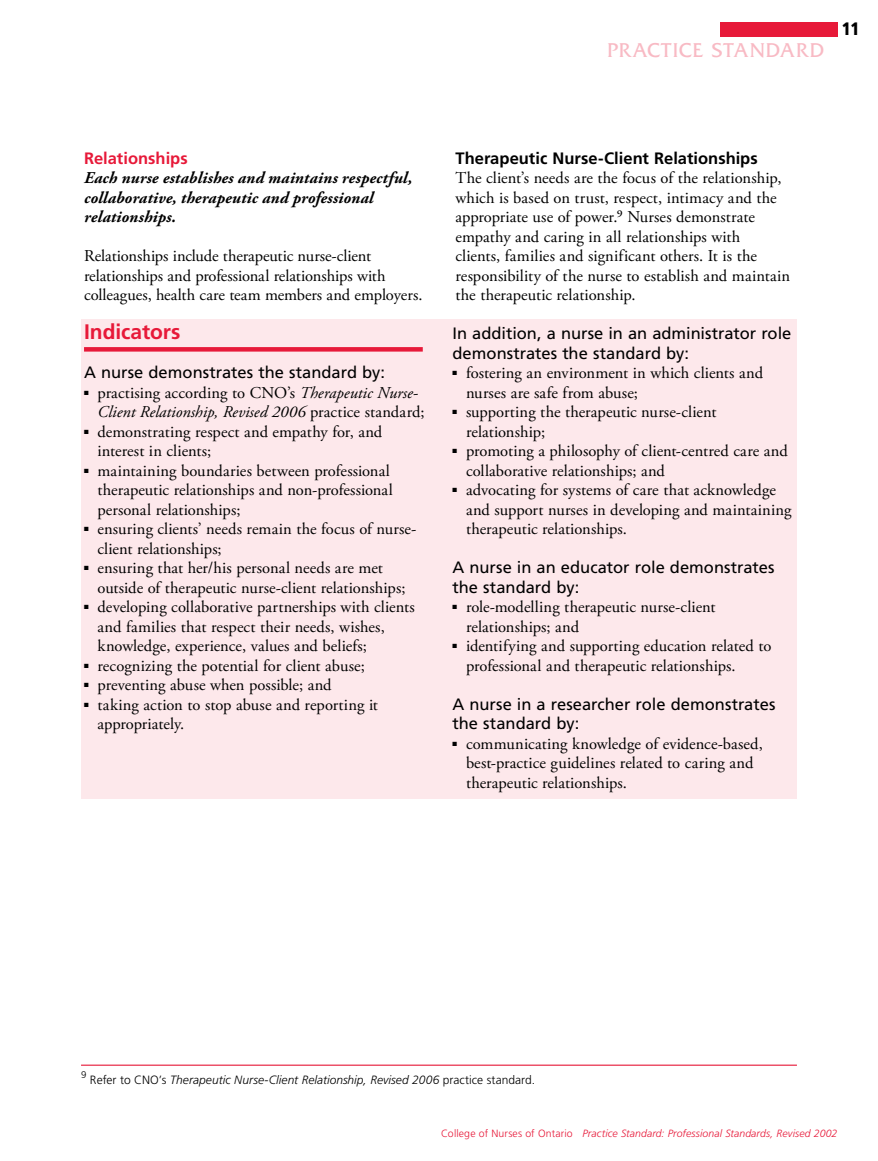
<style>
.page{position:relative;width:878px;height:1161px;background:#fff}
.page>*{position:absolute;margin:0;border:0;box-sizing:border-box;transform-origin:0 0}
.t1{font:21px "Friz Quadrata Std";letter-spacing:.045em;color:#f8bac4}
.t2{font:700 21px "Frutiger LT Std";letter-spacing:-.005em;color:#e71939}
.t3{font:900 condensed 18px "Frutiger LT Std";color:#000}
.t4{font:16.5px/19.5px "Adobe Garamond Pro";letter-spacing:.005em;color:#000}
.t5{font:16.5px/19.5px "Frutiger LT Std";color:#000}
.t6{font:italic 700 16.5px/19.5px "Adobe Garamond Pro";letter-spacing:.01em;color:#000}
.t7{font:italic 16.5px/19.5px "Adobe Garamond Pro";color:#000}
.t8{font:700 16.5px "Frutiger LT Std";color:#000}
.t9{font:700 16.5px "Frutiger LT Std";color:#e71939}
.t10{font:italic 300 12px "Frutiger LT Std";color:#000}
.t11{font:italic 300 10.5px "Frutiger LT Std";letter-spacing:.01em;color:#e71939}
.t12{font:300 9.6px "Frutiger LT Std";color:#000}
.s1{font-style:normal}
</style>
<div class="page">
<div style="left:719px;top:24px;width:118px;height:13px;background:#e71939"></div>
<div style="left:719px;top:22px;width:118px;height:14px;background:#e71939"></div>
<div style="left:81px;top:320px;width:715px;height:480px;background:#fde8eb"></div>
<div style="left:84px;top:347px;width:339px;height:5px;background:#e71939"></div>
<hr style="left:81px;top:1065px;width:715px;height:1px;background:#e71939">
<p class="t1" style="left:607px;top:39px;width:218px">PRACTICE STANDARD</p>
<p class="t3" style="left:842px;top:18px;width:19px">11</p>
<p class="t9" style="left:84px;top:148px;width:105px">Relationships</p>
<p class="t6" style="left:84px;top:168px;width:330px">Each nurse establishes and maintains respectful, collaborative, therapeutic and professional relationships.</p>
<p class="t4" style="left:84px;top:247px;width:340px">Relationships include therapeutic nurse-client relationships and professional relationships with colleagues, health care team members and employers.</p>
<p class="t2" style="left:84px;top:319px;width:98px">Indicators</p>
<p class="t5" style="left:84px;top:363px;width:302px">A nurse demonstrates the standard by:</p>
<p class="t7" style="left:97px;top:383px;width:328px;text-indent:-13px">■ <span class="s1">practising according to CNO’s</span> Therapeutic Nurse-<br>Client Relationship, Revised 2006 <span class="s1">practice standard;</span></p>
<p class="t4" style="left:97px;top:422px;width:286px;text-indent:-13px">■ demonstrating respect and empathy for, and interest in clients;</p>
<p class="t4" style="left:97px;top:461px;width:297px;text-indent:-13px">■ maintaining boundaries between professional therapeutic relationships and non-professional personal relationships;</p>
<p class="t4" style="left:97px;top:520px;width:320px;text-indent:-13px">■ ensuring clients’ needs remain the focus of nurse&shy;client relationships;</p>
<p class="t4" style="left:97px;top:559px;width:309px;text-indent:-13px">■ ensuring that her/his personal needs are met outside of therapeutic nurse-client relationships;</p>
<p class="t4" style="left:97px;top:598px;width:319px;text-indent:-13px">■ developing collaborative partnerships with clients and families that respect their needs, wishes, knowledge, experience, values and beliefs;</p>
<p class="t4" style="left:84px;top:656px;width:282px">■ recognizing the potential for client abuse;</p>
<p class="t4" style="left:84px;top:676px;width:249px">■ preventing abuse when possible; and</p>
<p class="t4" style="left:97px;top:695px;width:282px;text-indent:-13px">■ taking action to stop abuse and reporting it appropriately.</p>
<p class="t8" style="left:455px;top:148px;width:304px">Therapeutic Nurse-Client Relationships</p>
<p class="t4" style="left:455px;top:169px;width:336px">The client’s needs are the focus of the relationship, which is based on trust, respect, intimacy and the appropriate use of power.9 Nurses demonstrate empathy and caring in all relationships with<br>clients, families and significant others. It is the responsibility of the nurse to establish and maintain the therapeutic relationship.</p>
<p class="t5" style="left:452px;top:324px;width:340px">In addition, a nurse in an administrator role demonstrates the standard by:</p>
<p class="t4" style="left:466px;top:364px;width:298px;text-indent:-13px">■ fostering an environment in which clients and nurses are safe from abuse;</p>
<p class="t4" style="left:466px;top:403px;width:252px;text-indent:-13px">■ supporting the therapeutic nurse-client relationship;</p>
<p class="t4" style="left:466px;top:442px;width:323px;text-indent:-13px">■ promoting a philosophy of client-centred care and collaborative relationships; and</p>
<p class="t4" style="left:466px;top:481px;width:327px;text-indent:-13px">■ advocating for systems of care that acknowledge and support nurses in developing and maintaining therapeutic relationships.</p>
<p class="t5" style="left:452px;top:558px;width:324px">A nurse in an educator role demonstrates the standard by:</p>
<p class="t4" style="left:466px;top:598px;width:251px;text-indent:-13px">■ role-modelling therapeutic nurse-client relationships; and</p>
<p class="t4" style="left:466px;top:637px;width:307px;text-indent:-13px">■ identifying and supporting education related to professional and therapeutic relationships.</p>
<p class="t5" style="left:452px;top:694px;width:324px">A nurse in a researcher role demonstrates the standard by:</p>
<p class="t4" style="left:466px;top:734px;width:298px;text-indent:-13px">■ communicating knowledge of evidence-based, best-practice guidelines related to caring and therapeutic relationships.</p>
<p class="t12" style="left:81px;top:1070px;width:7px">9</p>
<p class="t10" style="left:90px;top:1073px;width:446px"><span class="s1">Refer to CNO’s</span> Therapeutic Nurse-Client Relationship, Revised 2006 <span class="s1">practice standard.</span></p>
<p class="t11" style="left:441px;top:1128px;width:398px"><span class="s1">College of Nurses of Ontario</span> Practice Standard: Professional Standards, Revised 2002</p>
</div>
